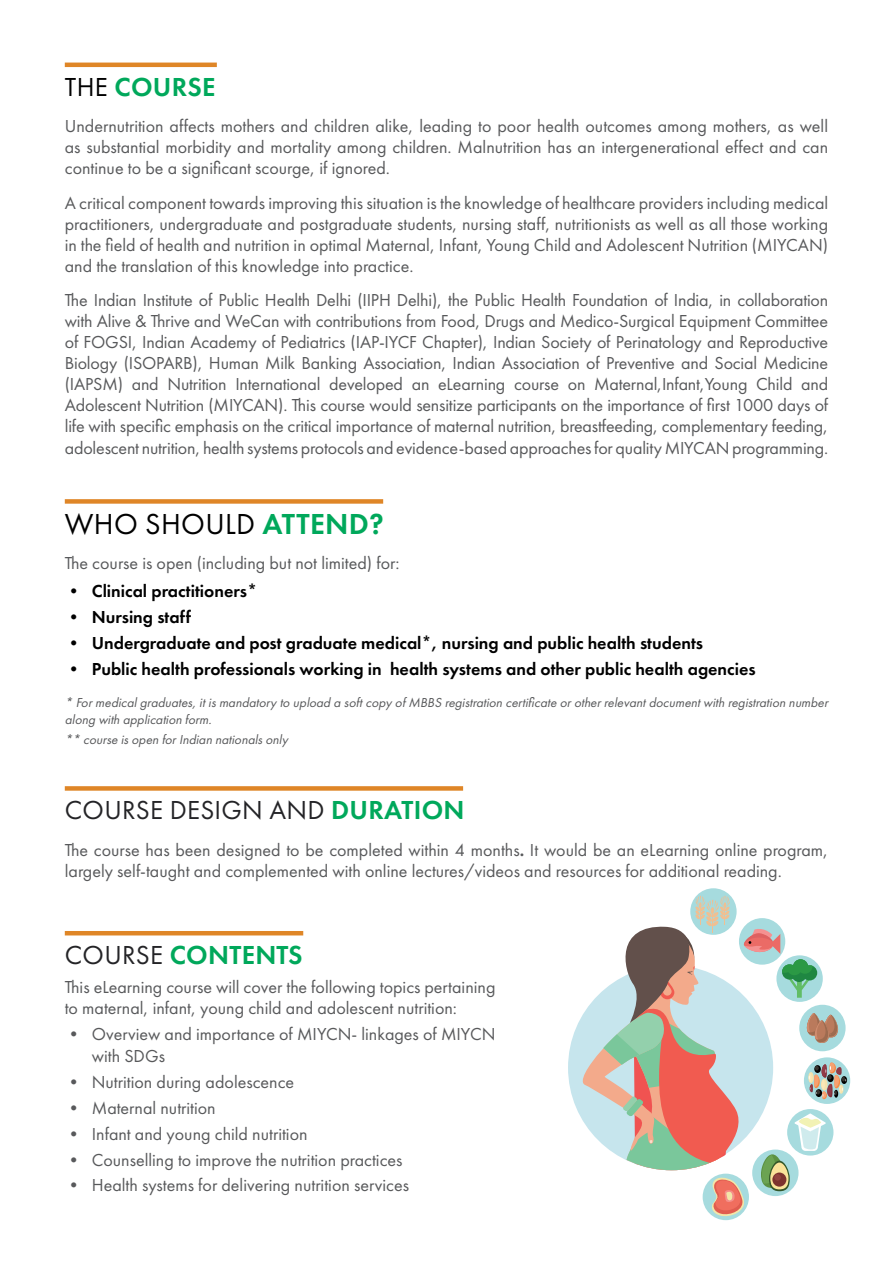
<style>
.page{position:relative;width:893px;height:1263px;background:#fff}
.page>*{position:absolute;margin:0;border:0;box-sizing:border-box;transform-origin:0 0}
.t1{font:30px "Futura PT";letter-spacing:.01em;color:#000}
.t2{font:600 27px "Futura PT";letter-spacing:.01em;color:#00a85b}
.t3{font:27px "Futura PT";letter-spacing:.01em;color:#242427}
.t4{font:18px/21.1px "Futura PT";color:#58595b;text-align:justify}
.t5{font:600 18px "Futura PT";color:#000}
.t6{font:italic 13.5px/16.2px "Futura PT";color:#58595b}
.s1{font-weight:400;color:#000}
.s2{font-weight:600;color:#00a85b}
.s3{font-weight:600}
.s4{font-weight:400;color:#242427}
</style>
<div class="page">
<hr style="left:65px;top:63px;width:152px;height:4px;background:#df8627">
<div style="left:65px;top:499px;width:318px;height:5px;background:#df8627"></div>
<div style="left:65px;top:786px;width:398px;height:5px;background:#df8627"></div>
<hr style="left:65px;top:931px;width:238px;height:4px;background:#df8627">
<svg style="left:804px;top:1057px;width:46px;height:47px"></svg>
<div style="left:690px;top:888px;width:47px;height:47px;background:#a6dbde;border-radius:50%"></div>
<svg style="left:570px;top:896px;width:276px;height:322px"></svg>
<h2 class="t2" style="left:65px;top:70px;width:152px"><span class="s1">THE</span> COURSE</h2>
<p class="t4" style="left:65px;top:116px;width:765px">Undernutrition affects mothers and children alike, leading to poor health outcomes among mothers, as well as substantial morbidity and mortality among children. Malnutrition has an intergenerational effect and can continue to be a significant scourge, if ignored.</p>
<p class="t4" style="left:65px;top:192px;width:765px">A critical component towards improving this situation is the knowledge of healthcare providers including medical practitioners, undergraduate and postgraduate students, nursing staff, nutritionists as well as all those working in the field of health and nutrition in optimal Maternal, Infant, Young Child and Adolescent Nutrition (MIYCAN) and the translation of this knowledge into practice.</p>
<p class="t4" style="left:65px;top:290px;width:765px">The Indian Institute of Public Health Delhi (IIPH Delhi), the Public Health Foundation of India, in collaboration with Alive &amp; Thrive and WeCan with contributions from Food, Drugs and Medico-Surgical Equipment Committee of FOGSI, Indian Academy of Pediatrics (IAP-IYCF Chapter), Indian Society of Perinatology and Reproductive Biology (ISOPARB), Human Milk Banking Association, Indian Association of Preventive and Social Medicine (IAPSM) and Nutrition International developed an eLearning course on Maternal,Infant,Young Child and Adolescent Nutrition (MIYCAN). This course would sensitize participants on the importance of first 1000 days of life with specific emphasis on the critical importance of maternal nutrition, breastfeeding, complementary feeding, adolescent nutrition, health systems protocols and evidence-based approaches for quality MIYCAN programming.</p>
<h1 class="t1" style="left:65px;top:507px;width:320px">WHO SHOULD <span class="s2">ATTEND?</span></h1>
<p class="t4" style="left:65px;top:552px;width:336px">The course is open (including but not limited) for:</p>
<p class="t5" style="left:65px;top:580px;width:194px">• Clinical practitioners*</p>
<p class="t5" style="left:65px;top:606px;width:128px">• Nursing staff</p>
<p class="t5" style="left:65px;top:632px;width:640px">• Undergraduate and post graduate medical*, nursing and public health students</p>
<p class="t5" style="left:65px;top:658px;width:692px">• Public health professionals working in health systems and other public health agencies</p>
<p class="t6" style="left:65px;top:695px;width:768px">* Formedicalgraduates,itismandatory to upload a softcopy ofMBBS registration certificate orotherrelevantdocumentwith registration number along with application form.</p>
<p class="t6" style="left:65px;top:731px;width:227px">** course isopen forIndian nationalsonly</p>
<h2 class="t3" style="left:65px;top:794px;width:401px">COURSE DESIGN AND <span class="s2">DURATION</span></h2>
<p class="t4" style="left:65px;top:839px;width:765px;line-height:21.6px">The course has been designed to be completed within 4 months<span class="s3">.</span> It would be an eLearning online program, largely self-taught and complemented with online lectures/videos and resources for additional reading.</p>
<h2 class="t2" style="left:65px;top:938px;width:239px"><span class="s4">COURSE</span> CONTENTS</h2>
<p class="t4" style="left:65px;top:976px;width:432px;line-height:21.6px">This eLearning course will cover the following topics pertaining to maternal, infant, young child and adolescent nutrition:</p>
<p class="t4" style="left:92px;top:1023px;width:405px;line-height:21.6px;text-indent:-27px">• Overview and importance of MIYCN- linkages of MIYCN with SDGs</p>
<p class="t4" style="left:65px;top:1071px;width:231px">• Nutrition during adolescence</p>
<p class="t4" style="left:65px;top:1097px;width:152px">• Maternal nutrition</p>
<p class="t4" style="left:65px;top:1123px;width:244px">• Infant and young child nutrition</p>
<p class="t4" style="left:65px;top:1149px;width:339px">• Counselling to improve the nutrition practices</p>
<p class="t4" style="left:65px;top:1175px;width:346px">• Health systems for delivering nutrition services</p>
</div>
